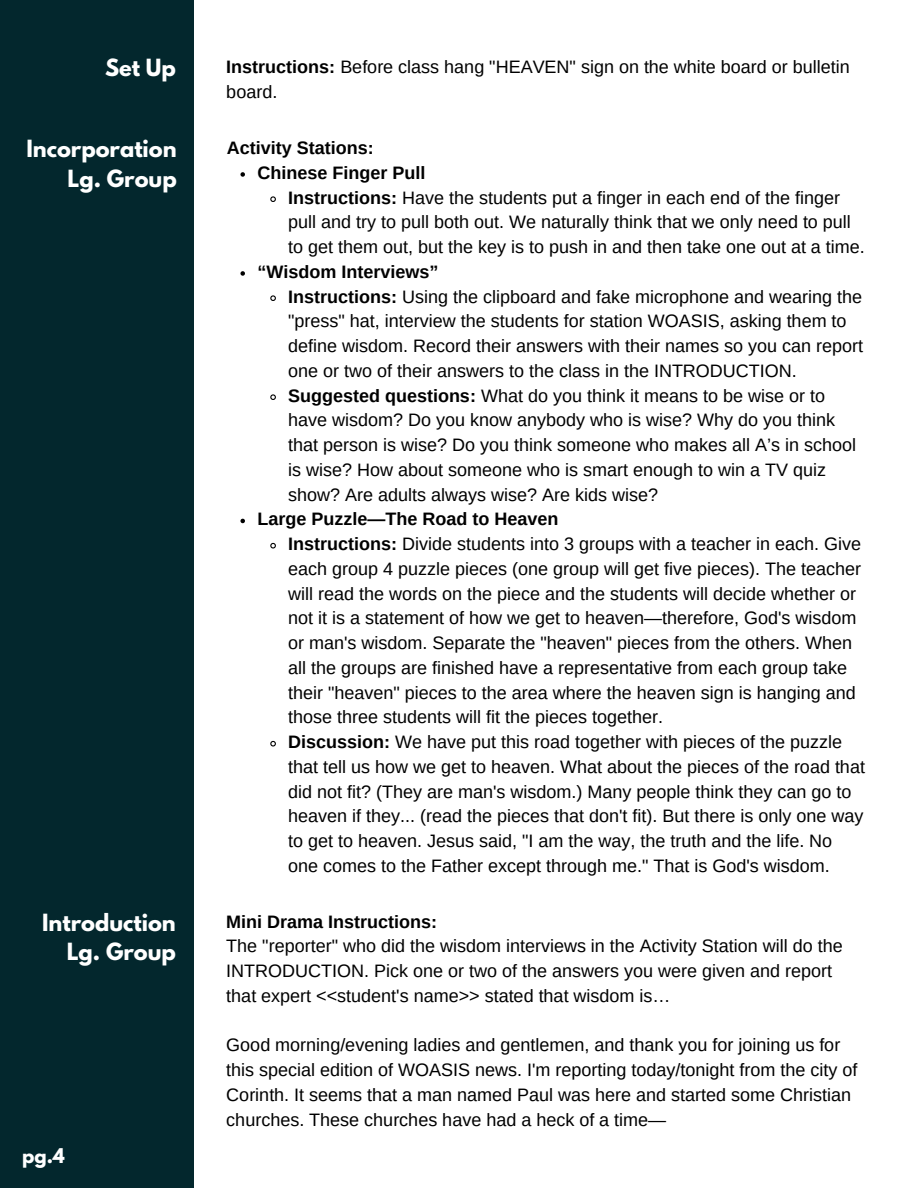
<style>
.page{position:relative;width:918px;height:1188px;background:#fff}
.page>*{position:absolute;margin:0;border:0;box-sizing:border-box;transform-origin:0 0}
.t1{font:700 21px/29.2px "League Spartan";color:#fff;text-align:right}
.t2{font:18px/24.8px "Arimo";color:#000}
.t3{font:700 18px "Arimo";color:#000}
.t4{font:700 18px "League Spartan";color:#fff}
.s1{font-weight:700}
</style>
<div class="page">
<div style="left:0;top:0;width:194px;height:1188px;background:#03272d"></div>
<svg style="left:240px;top:172px;width:5px;height:5px"></svg>
<svg style="left:270px;top:196px;width:6px;height:6px"></svg>
<svg style="left:240px;top:271px;width:5px;height:5px"></svg>
<svg style="left:270px;top:295px;width:6px;height:6px"></svg>
<svg style="left:270px;top:394px;width:6px;height:6px"></svg>
<svg style="left:240px;top:519px;width:5px;height:4px"></svg>
<svg style="left:270px;top:542px;width:6px;height:7px"></svg>
<svg style="left:270px;top:740px;width:6px;height:7px"></svg>
<p class="t1" style="left:105px;top:56px;width:72px">Set Up</p>
<p class="t2" style="left:226px;top:55px;width:625px"><span class="s1">Instructions:</span> Before class hang "HEAVEN" sign on the white board or bulletin board.</p>
<p class="t1" style="left:26px;top:137px;width:152px">Incorporation<br>Lg. Group</p>
<h2 class="t3" style="left:227px;top:138px;width:148px">Activity Stations:</h2>
<h1 class="t3" style="left:258px;top:163px;width:169px">Chinese Finger Pull</h1>
<p class="t2" style="left:288px;top:185px;width:578px"><span class="s1">Instructions:</span> Have the students put a finger in each end of the finger pull and try to pull both out. We naturally think that we only need to pull to get them out, but the key is to push in and then take one out at a time.</p>
<h1 class="t3" style="left:258px;top:262px;width:182px">“Wisdom Interviews”</h1>
<h2 class="t2" style="left:288px;top:284px;width:576px"><span class="s1">Instructions:</span> Using the clipboard and fake microphone and wearing the "press" hat, interview the students for station WOASIS, asking them to define wisdom. Record their answers with their names so you can report one or two of their answers to the class in the INTRODUCTION.</h2>
<p class="t2" style="left:288px;top:383px;width:569px"><span class="s1">Suggested questions:</span> What do you think it means to be wise or to have wisdom? Do you know anybody who is wise? Why do you think that person is wise? Do you think someone who makes all A’s in school is wise? How about someone who is smart enough to win a TV quiz show? Are adults always wise? Are kids wise?</p>
<p class="t3" style="left:258px;top:509px;width:302px">Large Puzzle—The Road to Heaven</p>
<p class="t2" style="left:288px;top:532px;width:574px"><span class="s1">Instructions:</span> Divide students into 3 groups with a teacher in each. Give each group 4 puzzle pieces (one group will get five pieces). The teacher will read the words on the piece and the students will decide whether or not it is a statement of how we get to heaven—therefore, God's wisdom or man's wisdom. Separate the "heaven" pieces from the others. When all the groups are finished have a representative from each group take their "heaven" pieces to the area where the heaven sign is hanging and those three students will fit the pieces together.</p>
<p class="t2" style="left:288px;top:730px;width:578px"><span class="s1">Discussion:</span> We have put this road together with pieces of the puzzle that tell us how we get to heaven. What about the pieces of the road that did not fit? (They are man's wisdom.) Many people think they can go to heaven if they... (read the pieces that don't fit). But there is only one way to get to heaven. Jesus said, "I am the way, the truth and the life. No one comes to the Father except through me." That is God's wisdom.</p>
<p class="t1" style="left:42px;top:910px;width:135px">Introduction<br>Lg. Group</p>
<p class="t3" style="left:226px;top:911px;width:212px">Mini Drama Instructions:</p>
<p class="t2" style="left:226px;top:934px;width:618px">The "reporter" who did the wisdom interviews in the Activity Station will do the<br>INTRODUCTION. Pick one or two of the answers you were given and report that expert &lt;&lt;student's name&gt;&gt; stated that wisdom is…</p>
<h1 class="t2" style="left:226px;top:1033px;width:633px">Good morning/evening ladies and gentlemen, and thank you for joining us for this special edition of WOASIS news. I'm reporting today/tonight from the city of Corinth. It seems that a man named Paul was here and started some Christian churches. These churches have had a heck of a time—</h1>
<p class="t4" style="left:22px;top:1146px;width:44px">pg.4</p>
</div>
